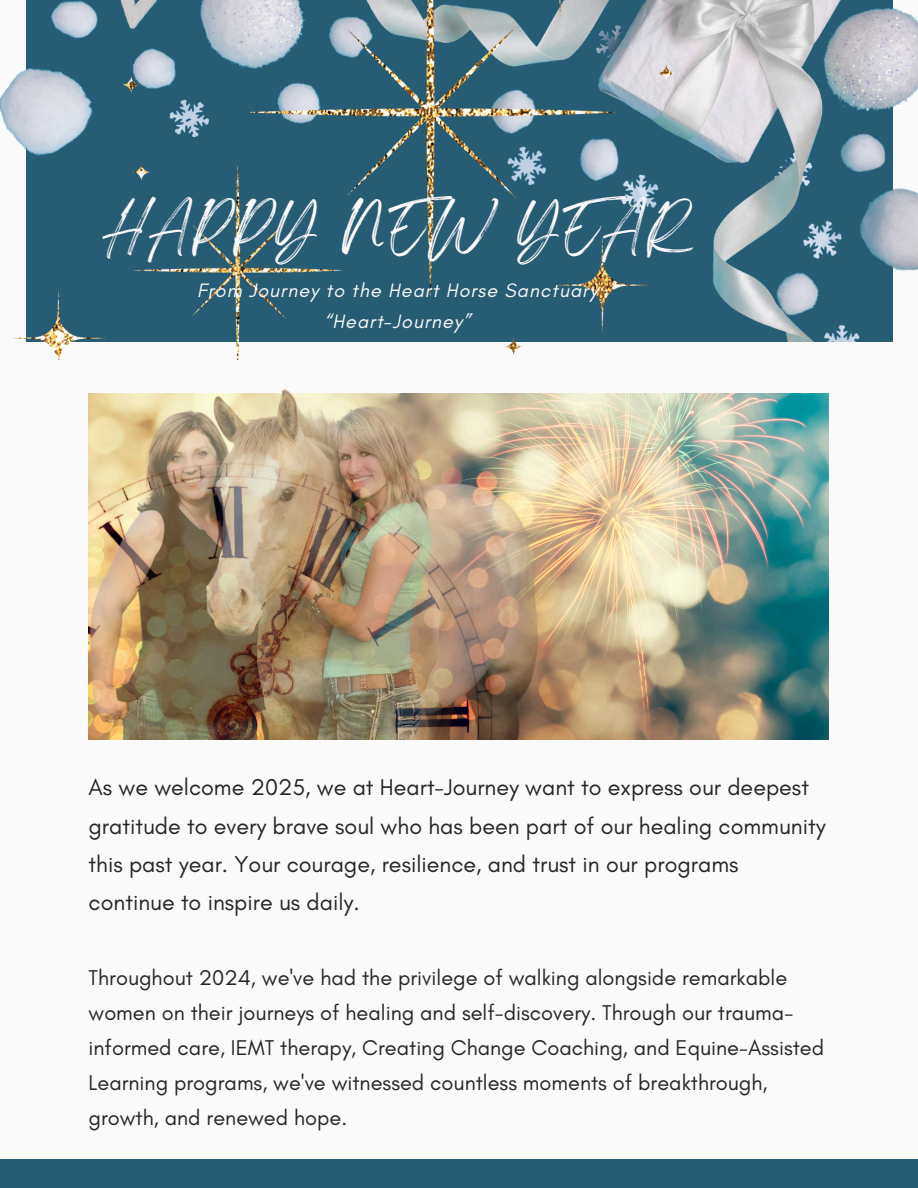
<style>
.page{position:relative;width:918px;height:1188px;background:#fafafa}
.page>*{position:absolute;margin:0;border:0;box-sizing:border-box;transform-origin:0 0}
.t1{font:44.7px "Breathing";letter-spacing:.09em;color:#fafafa}
.t2{font:23.25px/38.2px "Glacial Indifference";color:#262626}
.t3{font:21.75px/34.8px "Glacial Indifference";color:#262626}
.t4{font:italic 19.8px/31.8px "Glacial Indifference";letter-spacing:.05em;color:#fafafa;text-align:center}
</style>
<div class="page">
<img style="left:748px;top:0;width:170px;height:342px">
<img style="left:538px;top:394px;width:291px;height:345px">
<div style="left:0;top:1159px;width:918px;height:29px;background:#265c74"></div>
<img style="left:58px;top:359px;width:480px;height:380px">
<img style="left:0;top:0;width:748px;height:359px">
<p class="t1" style="left:104px;top:214px;width:589px">HAPPY NEW YEAR</p>
<p class="t4" style="left:197px;top:274px;width:402px">From Journey to the Heart Horse Sanctuary “Heart-Journey”</p>
<p class="t2" style="left:89px;top:768px;width:739px">As we welcome 2025, we at Heart-Journey want to express our deepest gratitude to every brave soul who has been part of our healing community this past year. Your courage, resilience, and trust in our programs continue to inspire us daily.</p>
<h1 class="t3" style="left:89px;top:960px;width:737px">Throughout 2024, we've had the privilege of walking alongside remarkable women on their journeys of healing and self-discovery. Through our trauma&shy;informed care, IEMT therapy, Creating Change Coaching, and Equine-Assisted Learning programs, we've witnessed countless moments of breakthrough, growth, and renewed hope.</h1>
</div>
